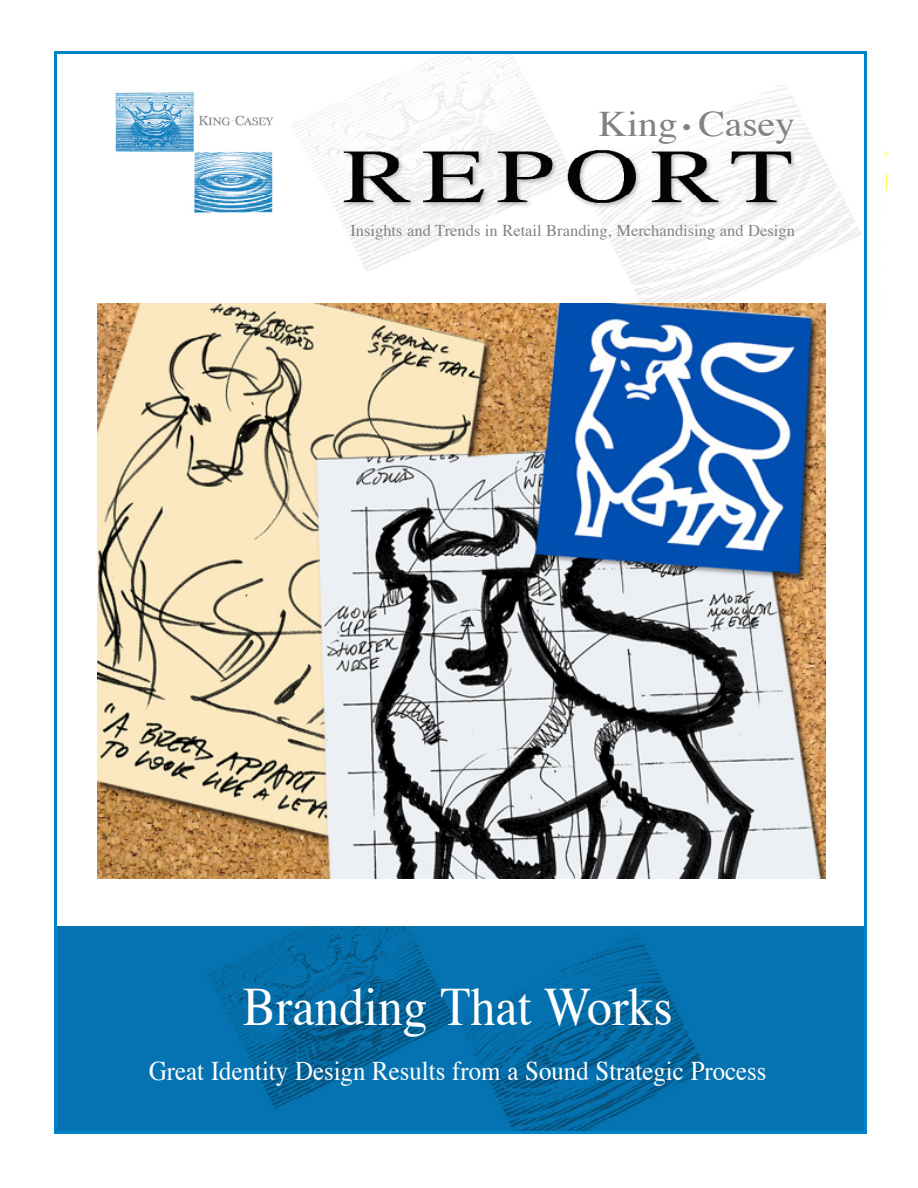
<style>
.page{position:relative;width:918px;height:1188px;background:#fff}
.page>*{position:absolute;margin:0;border:0;box-sizing:border-box;transform-origin:0 0}
.t1{font:54px "Times";color:#fff;scale:.92 1}
.t2{font:36px "Times";color:#808285;scale:1.1 1}
.t3{font:27px "Times";color:#fff;scale:.92 1}
.t4{font:16.5px "Times";color:#808285}
</style>
<div class="page">
<img style="left:58px;top:926px;width:805px;height:204px">
<img style="left:115px;top:55px;width:772px;height:284px">
<img style="left:97px;top:303px;width:728px;height:576px">
<p class="t2" style="left:599px;top:90px;width:180px">King ● Casey</p>
<p class="t4" style="left:350px;top:215px;width:446px">Insights and Trends in Retail Branding, Merchandising and Design</p>
<p class="t1" style="left:243px;top:956px;width:469px">Branding That Works</p>
<p class="t3" style="left:149px;top:1046px;width:673px">Great Identity Design Results from a Sound Strategic Process</p>
</div>
